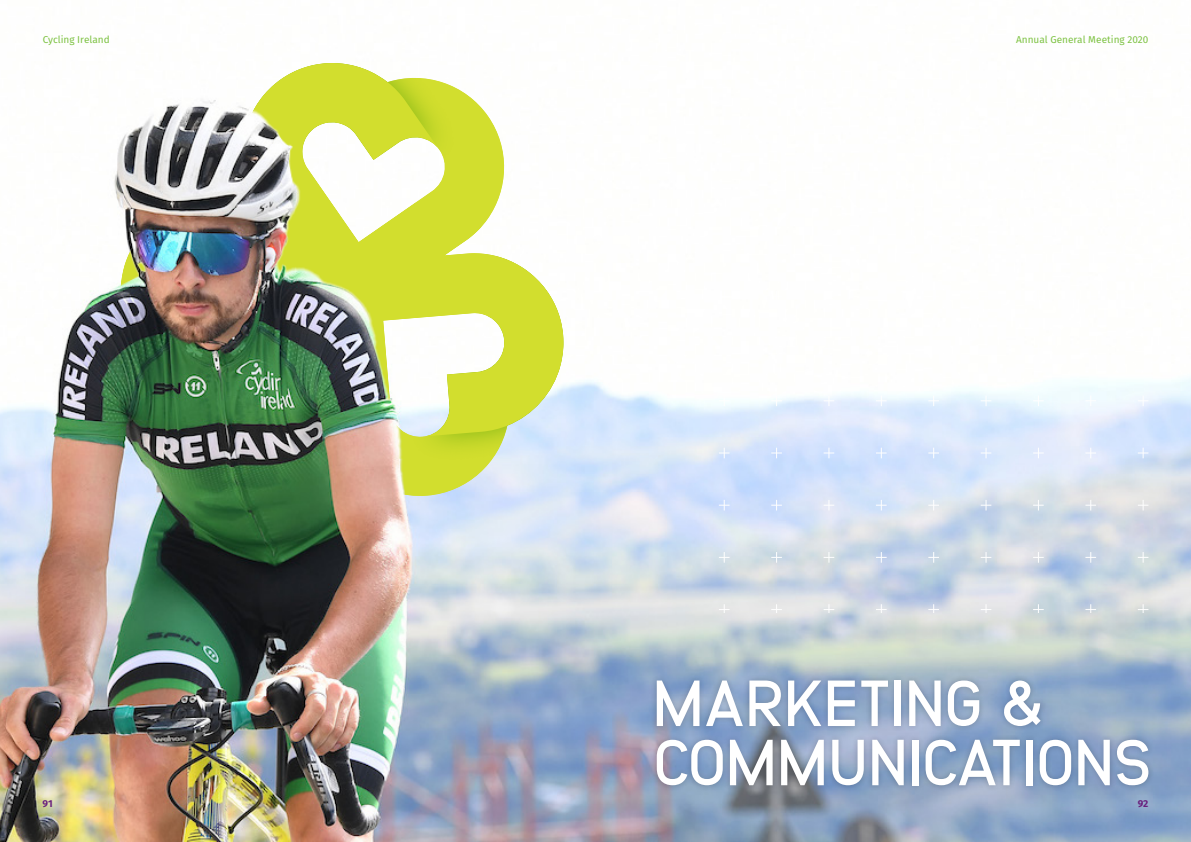
<style>
.page{position:relative;width:1191px;height:842px;background:#fff}
.page>*{position:absolute;margin:0;border:0;box-sizing:border-box;transform-origin:0 0}
.t1{font:700 65px/59.2px "Anodina";letter-spacing:-.03em;color:#fff}
.t2{font:10px "Fira Sans";color:#7dc242}
.t3{font:700 10px "Fira Sans";color:#69207e}
</style>
<div class="page">
<img style="left:0;top:142px;width:1191px;height:700px">
<svg style="left:121px;top:65px;width:442px;height:433px"></svg>
<img style="left:121px;top:199px;width:23px;height:264px">
<img style="left:144px;top:63px;width:207px;height:400px">
<div style="left:651px;top:674px;width:503px;height:118px;background:#000;opacity:.2"></div>
<svg style="left:719px;top:142px;width:10px;height:3px"></svg>
<svg style="left:771px;top:142px;width:11px;height:3px"></svg>
<svg style="left:823px;top:142px;width:11px;height:3px"></svg>
<svg style="left:876px;top:142px;width:10px;height:3px"></svg>
<svg style="left:928px;top:142px;width:11px;height:3px"></svg>
<svg style="left:980px;top:142px;width:11px;height:3px"></svg>
<svg style="left:1033px;top:142px;width:10px;height:3px"></svg>
<svg style="left:1085px;top:142px;width:11px;height:3px"></svg>
<svg style="left:1137px;top:142px;width:11px;height:3px"></svg>
<svg style="left:719px;top:187px;width:10px;height:10px"></svg>
<svg style="left:771px;top:187px;width:11px;height:10px"></svg>
<svg style="left:823px;top:187px;width:11px;height:10px"></svg>
<svg style="left:876px;top:187px;width:10px;height:10px"></svg>
<svg style="left:928px;top:187px;width:11px;height:10px"></svg>
<svg style="left:980px;top:187px;width:11px;height:10px"></svg>
<svg style="left:1033px;top:187px;width:10px;height:10px"></svg>
<svg style="left:1085px;top:187px;width:11px;height:10px"></svg>
<svg style="left:1137px;top:187px;width:11px;height:10px"></svg>
<svg style="left:719px;top:239px;width:10px;height:11px"></svg>
<svg style="left:771px;top:239px;width:11px;height:11px"></svg>
<svg style="left:823px;top:239px;width:11px;height:11px"></svg>
<svg style="left:876px;top:239px;width:10px;height:11px"></svg>
<svg style="left:928px;top:239px;width:11px;height:11px"></svg>
<svg style="left:980px;top:239px;width:11px;height:11px"></svg>
<svg style="left:1033px;top:239px;width:10px;height:11px"></svg>
<svg style="left:1085px;top:239px;width:11px;height:11px"></svg>
<svg style="left:1137px;top:239px;width:11px;height:11px"></svg>
<svg style="left:719px;top:291px;width:10px;height:11px"></svg>
<svg style="left:771px;top:291px;width:11px;height:11px"></svg>
<svg style="left:823px;top:291px;width:11px;height:11px"></svg>
<svg style="left:876px;top:291px;width:10px;height:11px"></svg>
<svg style="left:928px;top:291px;width:11px;height:11px"></svg>
<svg style="left:980px;top:291px;width:11px;height:11px"></svg>
<svg style="left:1033px;top:291px;width:10px;height:11px"></svg>
<svg style="left:1085px;top:291px;width:11px;height:11px"></svg>
<svg style="left:1137px;top:291px;width:11px;height:11px"></svg>
<svg style="left:719px;top:343px;width:10px;height:11px"></svg>
<svg style="left:771px;top:343px;width:11px;height:11px"></svg>
<svg style="left:823px;top:343px;width:11px;height:11px"></svg>
<svg style="left:876px;top:343px;width:10px;height:11px"></svg>
<svg style="left:928px;top:343px;width:11px;height:11px"></svg>
<svg style="left:980px;top:343px;width:11px;height:11px"></svg>
<svg style="left:1033px;top:343px;width:10px;height:11px"></svg>
<svg style="left:1085px;top:343px;width:11px;height:11px"></svg>
<svg style="left:1137px;top:343px;width:11px;height:11px"></svg>
<svg style="left:719px;top:395px;width:10px;height:11px"></svg>
<svg style="left:771px;top:395px;width:11px;height:11px"></svg>
<svg style="left:823px;top:395px;width:11px;height:11px"></svg>
<svg style="left:876px;top:395px;width:10px;height:11px"></svg>
<svg style="left:928px;top:395px;width:11px;height:11px"></svg>
<svg style="left:980px;top:395px;width:11px;height:11px"></svg>
<svg style="left:1033px;top:395px;width:10px;height:11px"></svg>
<svg style="left:1085px;top:395px;width:11px;height:11px"></svg>
<svg style="left:1137px;top:395px;width:11px;height:11px"></svg>
<svg style="left:719px;top:448px;width:10px;height:10px"></svg>
<svg style="left:771px;top:448px;width:11px;height:10px"></svg>
<svg style="left:823px;top:448px;width:11px;height:10px"></svg>
<svg style="left:876px;top:448px;width:10px;height:10px"></svg>
<svg style="left:928px;top:448px;width:11px;height:10px"></svg>
<svg style="left:980px;top:448px;width:11px;height:10px"></svg>
<svg style="left:1033px;top:448px;width:10px;height:10px"></svg>
<svg style="left:1085px;top:448px;width:11px;height:10px"></svg>
<svg style="left:1137px;top:448px;width:11px;height:10px"></svg>
<svg style="left:719px;top:500px;width:10px;height:10px"></svg>
<svg style="left:771px;top:500px;width:11px;height:10px"></svg>
<svg style="left:823px;top:500px;width:11px;height:10px"></svg>
<svg style="left:876px;top:500px;width:10px;height:10px"></svg>
<svg style="left:928px;top:500px;width:11px;height:10px"></svg>
<svg style="left:980px;top:500px;width:11px;height:10px"></svg>
<svg style="left:1033px;top:500px;width:10px;height:10px"></svg>
<svg style="left:1085px;top:500px;width:11px;height:10px"></svg>
<svg style="left:1137px;top:500px;width:11px;height:10px"></svg>
<svg style="left:719px;top:552px;width:10px;height:11px"></svg>
<svg style="left:771px;top:552px;width:11px;height:11px"></svg>
<svg style="left:823px;top:552px;width:11px;height:11px"></svg>
<svg style="left:876px;top:552px;width:10px;height:11px"></svg>
<svg style="left:928px;top:552px;width:11px;height:11px"></svg>
<svg style="left:980px;top:552px;width:11px;height:11px"></svg>
<svg style="left:1033px;top:552px;width:10px;height:11px"></svg>
<svg style="left:1085px;top:552px;width:11px;height:11px"></svg>
<svg style="left:1137px;top:552px;width:11px;height:11px"></svg>
<svg style="left:719px;top:604px;width:10px;height:8px"></svg>
<svg style="left:771px;top:604px;width:11px;height:8px"></svg>
<svg style="left:823px;top:604px;width:11px;height:8px"></svg>
<svg style="left:876px;top:604px;width:10px;height:8px"></svg>
<svg style="left:928px;top:604px;width:11px;height:8px"></svg>
<svg style="left:980px;top:604px;width:11px;height:8px"></svg>
<svg style="left:1033px;top:604px;width:10px;height:8px"></svg>
<svg style="left:1085px;top:604px;width:11px;height:8px"></svg>
<svg style="left:1137px;top:604px;width:11px;height:8px"></svg>
<p class="t2" style="left:43px;top:31px;width:68px">Cycling Ireland</p>
<p class="t2" style="left:1016px;top:31px;width:134px">Annual General Meeting 2020</p>
<p class="t3" style="left:43px;top:795px;width:12px">91</p>
<h1 class="t1" style="left:652px;top:671px;width:502px">MARKETING &amp;<br>COMMUNICATIONS</h1>
<p class="t3" style="left:1137px;top:795px;width:12px">92</p>
</div>
